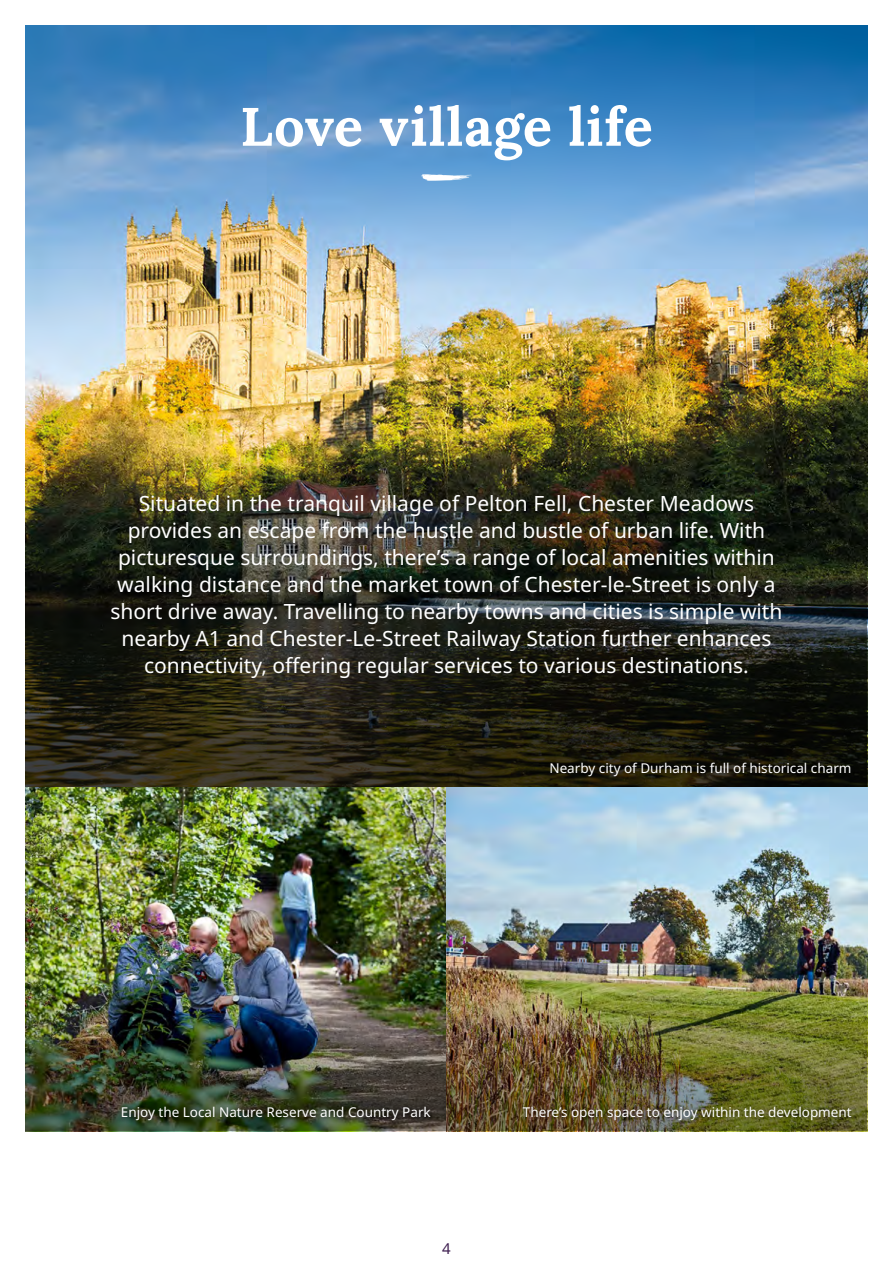
<style>
.page{position:relative;width:893px;height:1263px;background:#fff}
.page>*{position:absolute;margin:0;border:0;box-sizing:border-box;transform-origin:0 0}
.t1{font:700 54px "Lora";letter-spacing:.01em;color:#fff}
.t2{font:21px/27px "Noto Sans";color:#fff;text-align:center}
.t3{font:15px "Noto Sans";color:#3e1e50}
.t4{font:13.5px "Noto Sans";color:#fff}
</style>
<div class="page">
<img style="left:26px;top:26px;width:841px;height:911px">
<img style="left:26px;top:393px;width:841px;height:394px">
<img style="left:26px;top:937px;width:841px;height:194px">
<div style="left:547px;top:759px;width:307px;height:21px;background:#000;opacity:.41"></div>
<svg style="left:421px;top:174px;width:51px;height:7px"></svg>
<div style="left:519px;top:1103px;width:337px;height:22px;background:#000;opacity:.41"></div>
<div style="left:117px;top:1102px;width:319px;height:24px;background:#000;opacity:.86"></div>
<h1 class="t1" style="left:240px;top:86px;width:414px">Love village life</h1>
<p class="t2" style="left:110px;top:490px;width:673px">Situated in the tranquil village of Pelton Fell, Chester Meadows provides an escape from the hustle and bustle of urban life. With picturesque surroundings, there’s a range of local amenities within walking distance and the market town of Chester-le-Street is only a short drive away. Travelling to nearby towns and cities is simple with nearby A1 and Chester-Le-Street Railway Station further enhances connectivity, offering regular services to various destinations.</p>
<p class="t4" style="left:549px;top:759px;width:304px">Nearby city of Durham is full of historical charm</p>
<p class="t4" style="left:121px;top:1103px;width:311px">Enjoy the Local Nature Reserve and Country Park</p>
<p class="t4" style="left:523px;top:1103px;width:330px">There’s open space to enjoy within the development</p>
<p class="t3" style="left:442px;top:1237px;width:10px">4</p>
</div>
